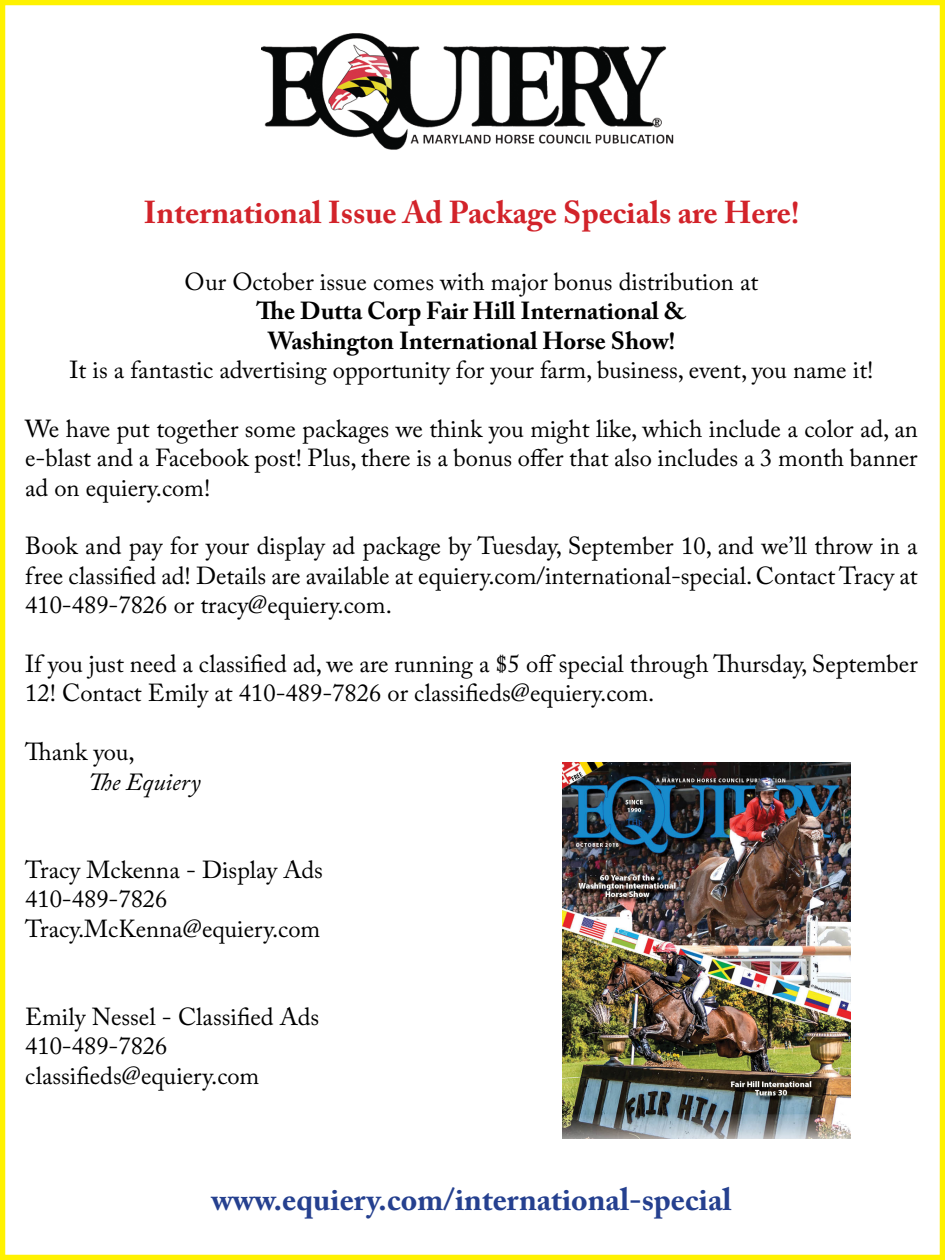
<style>
.page{position:relative;width:945px;height:1260px;background:#fff}
.page>*{position:absolute;margin:0;border:0;box-sizing:border-box;transform-origin:0 0}
.t1{font:700 31.5px "Adobe Caslon Pro";color:#d2232a}
.t2{font:700 31.5px "Adobe Caslon Pro";color:#25408f}
.t3{font:24.5px/29.4px "Adobe Caslon Pro";color:#000;text-align:justify}
.t4{font:700 24.5px/29.4px "Adobe Caslon Pro";color:#000}
.t5{font:italic 24.5px "Adobe Caslon Pro";color:#000}
</style>
<div class="page">
<img style="left:262px;top:33px;width:412px;height:117px">
<img style="left:563px;top:762px;width:287px;height:376px">
<div style="left:0;top:0;width:945px;height:1260px;border:5px solid #fff200"></div>
<p class="t1" style="left:144px;top:193px;width:657px">International Issue Ad Package Specials are Here!</p>
<p class="t3" style="left:184px;top:267px;width:575px">Our October issue comes with major bonus distribution at</p>
<p class="t4" style="left:268px;top:296px;width:420px;text-indent:16px">e Dutta Corp Fair Hill International &amp;<br>Washington International Horse Show!</p>
<p class="t3" style="left:69px;top:355px;width:806px">It is a fantastic advertising opportunity for your farm, business, event, you name it!</p>
<p class="t3" style="left:25px;top:414px;width:894px">We have put together some packages we think you might like, which include a color ad, an e-blast and a Facebook post! Plus, there is a bonus offer that also includes a 3 month banner ad on equiery.com!</p>
<p class="t3" style="left:25px;top:531px;width:894px">Book and pay for your display ad package by Tuesday, September 10, and we’ll throw in a free classified ad! Details are available at equiery.com/international-special. Contact Tracy at 410-489-7826 or tracy@equiery.com.</p>
<p class="t3" style="left:25px;top:649px;width:685px">If you just need a classified ad, we are running a $5 off special through</p>
<p class="t3" style="left:740px;top:649px;width:179px">ursday, September</p>
<p class="t3" style="left:25px;top:678px;width:631px">12! Contact Emily at 410-489-7826 or classifieds@equiery.com.</p>
<p class="t3" style="left:52px;top:737px;width:85px">ank you,</p>
<p class="t5" style="left:112px;top:767px;width:90px">e Equiery</p>
<p class="t3" style="left:25px;top:855px;width:299px;text-align:left">Tracy Mckenna - Display Ads<br>410-489-7826<br>Tracy.McKenna@equiery.com</p>
<p class="t3" style="left:25px;top:1002px;width:296px;text-align:left">Emily Nessel - Classified Ads<br>410-489-7826 classifieds@equiery.com</p>
<p class="t2" style="left:211px;top:1180px;width:522px">www.equiery.com/international-special</p>
</div>
